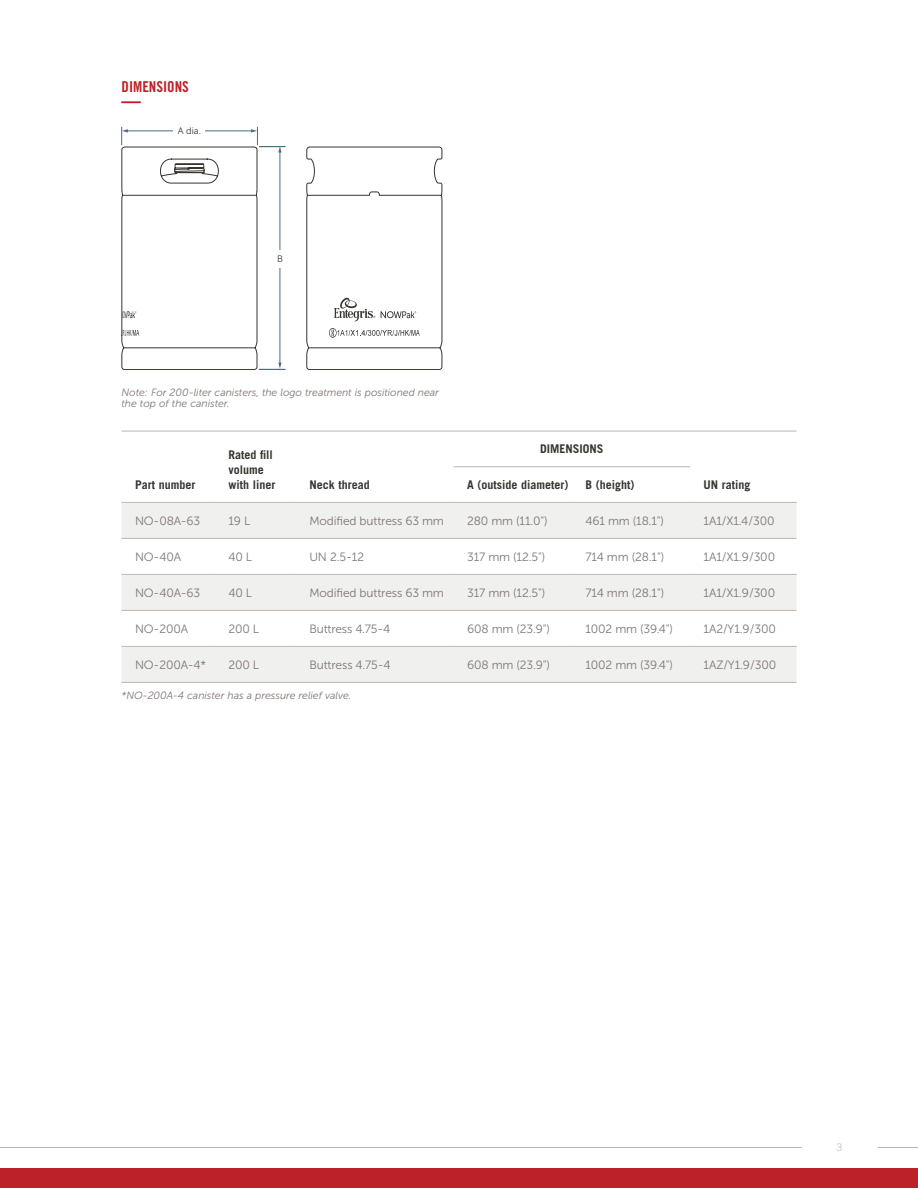
<style>
.page{position:relative;width:918px;height:1188px;background:#fff}
.page>*{position:absolute;margin:0;border:0;box-sizing:border-box;transform-origin:0 0}
.t1{font:700 expanded 20.25px "Trade Gothic LT Std";color:#bb2127;scale:.96 1}
.t2{font:15px "Trade Gothic LT Std Bd Cn 20";color:#bb2127}
.t3{font:12px "Museo Sans 300";letter-spacing:-.01em;color:#7e7672}
.t4{font:700 12px/15px "Trade Gothic LT Std";color:#38352f}
.t5{font:italic 10.5px/11.7px "Museo Sans 300";letter-spacing:-.005em;color:#7e7672}
.t6{font:300 10.5px "Trade Gothic LT Std";color:#c0b5ae}
.t7{font:9.3px "Museo Sans 300";color:#38352f}
</style>
<div class="page">
<div style="left:0;top:1168px;width:918px;height:20px;background:#bb2127"></div>
<hr style="left:878px;top:1147px;width:40px;height:1px;background:#c0b5ae">
<hr style="left:0;top:1147px;width:802px;height:1px;background:#c0b5ae">
<svg style="left:122px;top:503px;width:674px;height:179px;fill:#f0f0ee"></svg>
<hr style="left:122px;top:646px;width:93px;height:1px;background:#c0b5ae">
<hr style="left:215px;top:646px;width:81px;height:1px;background:#c0b5ae">
<hr style="left:296px;top:646px;width:158px;height:1px;background:#c0b5ae">
<hr style="left:454px;top:646px;width:118px;height:1px;background:#c0b5ae">
<hr style="left:572px;top:646px;width:118px;height:1px;background:#c0b5ae">
<hr style="left:690px;top:646px;width:106px;height:1px;background:#c0b5ae">
<hr style="left:122px;top:682px;width:93px;height:1px;background:#c0b5ae">
<hr style="left:215px;top:682px;width:81px;height:1px;background:#c0b5ae">
<hr style="left:296px;top:682px;width:158px;height:1px;background:#c0b5ae">
<hr style="left:454px;top:682px;width:118px;height:1px;background:#c0b5ae">
<hr style="left:572px;top:682px;width:118px;height:1px;background:#c0b5ae">
<hr style="left:690px;top:682px;width:106px;height:1px;background:#c0b5ae">
<hr style="left:122px;top:610px;width:93px;height:1px;background:#c0b5ae">
<hr style="left:215px;top:610px;width:81px;height:1px;background:#c0b5ae">
<hr style="left:215px;top:538px;width:81px;height:1px;background:#c0b5ae">
<hr style="left:215px;top:574px;width:81px;height:1px;background:#c0b5ae">
<hr style="left:122px;top:538px;width:93px;height:1px;background:#c0b5ae">
<hr style="left:296px;top:538px;width:158px;height:1px;background:#c0b5ae">
<hr style="left:454px;top:538px;width:118px;height:1px;background:#c0b5ae">
<hr style="left:572px;top:538px;width:118px;height:1px;background:#c0b5ae">
<hr style="left:690px;top:538px;width:106px;height:1px;background:#c0b5ae">
<hr style="left:122px;top:574px;width:93px;height:1px;background:#c0b5ae">
<hr style="left:296px;top:574px;width:158px;height:1px;background:#c0b5ae">
<hr style="left:454px;top:574px;width:118px;height:1px;background:#c0b5ae">
<hr style="left:572px;top:574px;width:118px;height:1px;background:#c0b5ae">
<hr style="left:690px;top:574px;width:106px;height:1px;background:#c0b5ae">
<hr style="left:296px;top:610px;width:158px;height:1px;background:#c0b5ae">
<hr style="left:454px;top:610px;width:118px;height:1px;background:#c0b5ae">
<hr style="left:572px;top:610px;width:118px;height:1px;background:#c0b5ae">
<hr style="left:690px;top:610px;width:106px;height:1px;background:#c0b5ae">
<hr style="left:454px;top:502px;width:118px;height:1px;background:#c0b5ae">
<hr style="left:572px;top:502px;width:118px;height:1px;background:#c0b5ae">
<hr style="left:454px;top:431px;width:118px;height:1px;background:#c0b5ae">
<hr style="left:572px;top:431px;width:118px;height:1px;background:#c0b5ae">
<hr style="left:454px;top:466px;width:118px;height:1px;background:#c0b5ae">
<hr style="left:572px;top:466px;width:118px;height:1px;background:#c0b5ae">
<hr style="left:122px;top:431px;width:93px;height:1px;background:#c0b5ae">
<hr style="left:122px;top:502px;width:93px;height:1px;background:#c0b5ae">
<hr style="left:215px;top:431px;width:81px;height:1px;background:#c0b5ae">
<hr style="left:215px;top:502px;width:81px;height:1px;background:#c0b5ae">
<hr style="left:296px;top:431px;width:158px;height:1px;background:#c0b5ae">
<hr style="left:296px;top:502px;width:158px;height:1px;background:#c0b5ae">
<hr style="left:690px;top:431px;width:106px;height:1px;background:#c0b5ae">
<hr style="left:690px;top:502px;width:106px;height:1px;background:#c0b5ae">
<svg style="left:122px;top:146px;width:320px;height:224px"></svg>
<svg style="left:381px;top:311px;width:35px;height:7px"></svg>
<svg style="left:334px;top:298px;width:41px;height:23px"></svg>
<svg style="left:329px;top:328px;width:91px;height:10px"></svg>
<svg style="left:122px;top:311px;width:14px;height:7px"></svg>
<svg style="left:122px;top:330px;width:17px;height:6px"></svg>
<hr style="left:127px;top:131px;width:125px;height:1px;background:#446f83">
<div style="left:174px;top:123px;width:31px;height:15px;background:#fff"></div>
<svg style="left:122px;top:127px;width:6px;height:18px"></svg>
<hr style="left:280px;top:151px;width:1px;height:213px;background:#446f83">
<svg style="left:251px;top:127px;width:34px;height:26px"></svg>
<svg style="left:260px;top:363px;width:25px;height:7px"></svg>
<div style="left:271px;top:250px;width:18px;height:18px;background:#fff"></div>
<p class="t2" style="left:122px;top:77px;width:69px">DIMENSIONS</p>
<h1 class="t1" style="left:122px;top:88px;width:22px">—</h1>
<p class="t7" style="left:178px;top:125px;width:25px">A dia.</p>
<p class="t7" style="left:277px;top:254px;width:7px">B</p>
<p class="t5" style="left:122px;top:386px;width:319px">Note: For 200-liter canisters, the logo treatment is positioned near the top of the canister.</p>
<p class="t4" style="left:135px;top:477px;width:62px">Part number</p>
<p class="t4" style="left:228px;top:447px;width:49px">Rated fill volume with liner</p>
<p class="t4" style="left:309px;top:477px;width:62px">Neck thread</p>
<p class="t4" style="left:540px;top:441px;width:65px">DIMENSIONS</p>
<p class="t4" style="left:467px;top:477px;width:103px">A (outside diameter)</p>
<p class="t4" style="left:585px;top:477px;width:51px">B (height)</p>
<p class="t4" style="left:704px;top:477px;width:49px">UN rating</p>
<p class="t3" style="left:135px;top:514px;width:67px">NO-08A-63</p>
<p class="t3" style="left:228px;top:514px;width:23px">19 L</p>
<p class="t3" style="left:309px;top:514px;width:136px">Modified buttress 63 mm</p>
<p class="t3" style="left:467px;top:514px;width:82px">280 mm (11.0")</p>
<p class="t3" style="left:585px;top:514px;width:80px">461 mm (18.1")</p>
<p class="t3" style="left:704px;top:514px;width:72px">1A1/X1.4/300</p>
<p class="t3" style="left:135px;top:550px;width:48px">NO-40A</p>
<p class="t3" style="left:228px;top:550px;width:25px">40 L</p>
<p class="t3" style="left:309px;top:550px;width:56px">UN 2.5-12</p>
<p class="t3" style="left:467px;top:550px;width:80px">317 mm (12.5")</p>
<p class="t3" style="left:585px;top:550px;width:80px">714 mm (28.1")</p>
<p class="t3" style="left:704px;top:550px;width:73px">1A1/X1.9/300</p>
<p class="t3" style="left:135px;top:586px;width:67px">NO-40A-63</p>
<p class="t3" style="left:228px;top:586px;width:25px">40 L</p>
<p class="t3" style="left:309px;top:586px;width:136px">Modified buttress 63 mm</p>
<p class="t3" style="left:467px;top:586px;width:80px">317 mm (12.5")</p>
<p class="t3" style="left:585px;top:586px;width:80px">714 mm (28.1")</p>
<p class="t3" style="left:704px;top:586px;width:73px">1A1/X1.9/300</p>
<p class="t3" style="left:135px;top:622px;width:55px">NO-200A</p>
<p class="t3" style="left:228px;top:622px;width:32px">200 L</p>
<p class="t3" style="left:309px;top:622px;width:82px">Buttress 4.75-4</p>
<p class="t3" style="left:467px;top:622px;width:84px">608 mm (23.9")</p>
<p class="t3" style="left:585px;top:622px;width:89px">1002 mm (39.4")</p>
<p class="t3" style="left:704px;top:622px;width:74px">1A2/Y1.9/300</p>
<p class="t3" style="left:135px;top:658px;width:73px">NO-200A-4*</p>
<p class="t3" style="left:228px;top:658px;width:32px">200 L</p>
<p class="t3" style="left:309px;top:658px;width:83px">Buttress 4.75-4</p>
<p class="t3" style="left:467px;top:658px;width:84px">608 mm (23.9")</p>
<p class="t3" style="left:585px;top:658px;width:89px">1002 mm (39.4")</p>
<p class="t3" style="left:704px;top:658px;width:74px">1AZ/Y1.9/300</p>
<p class="t5" style="left:122px;top:690px;width:231px">*NO-200A-4 canister has a pressure relief valve.</p>
<p class="t6" style="left:837px;top:1141px;width:7px">3</p>
</div>
